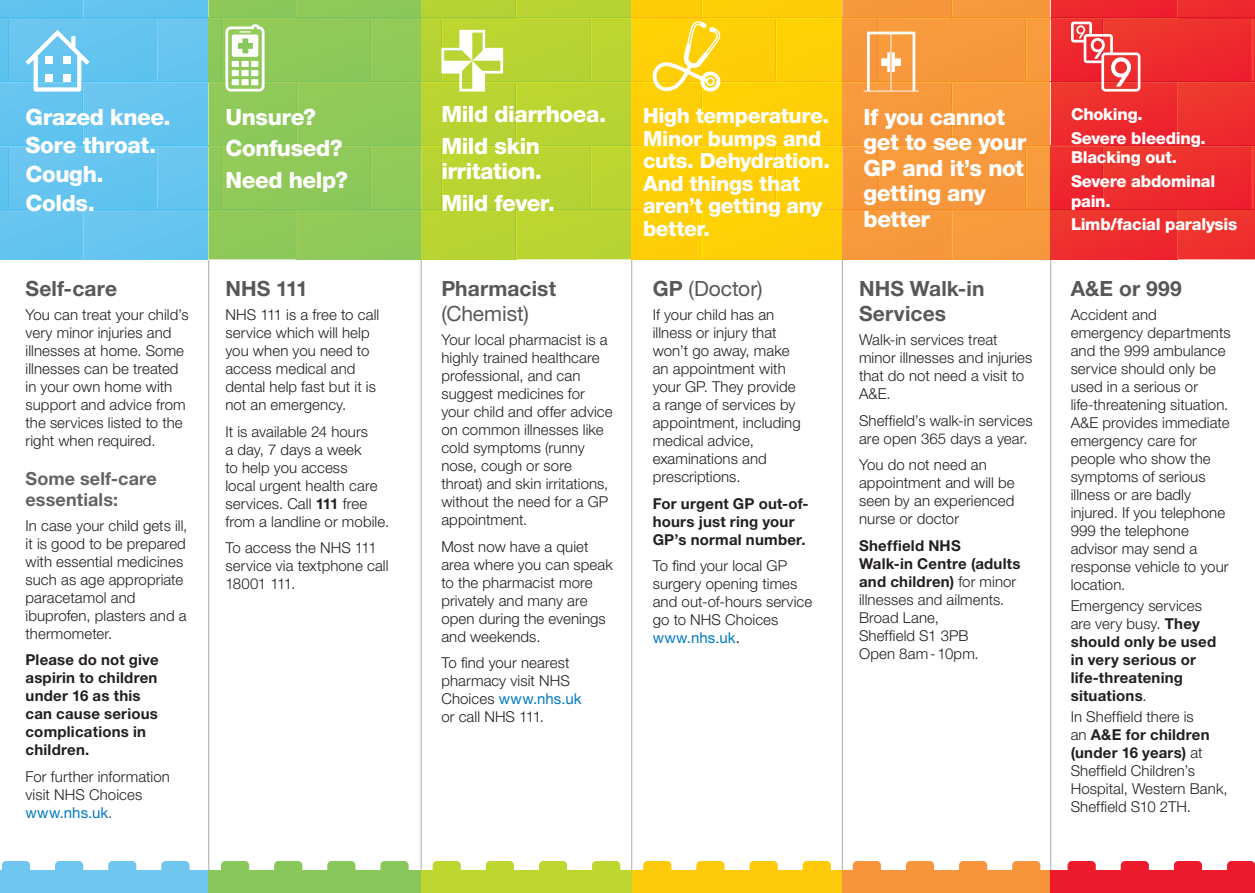
<style>
.page{position:relative;width:1255px;height:893px;background:#fff}
.page>*{position:absolute;margin:0;border:0;box-sizing:border-box;transform-origin:0 0}
.t1{font:800 22.5px/25.5px "Helvetica Neue LT Pro";letter-spacing:-.02em;color:#fff}
.t2{font:800 21px/22.5px "Helvetica Neue LT Pro";letter-spacing:-.02em;color:#fff}
.service_header{font:700 21px/25.2px "Helvetica Neue LT Pro";letter-spacing:.005em;color:#57585a}
.service_header-2{font:21px "Helvetica Neue LT Pro";color:#57585a}
.subhead{font:700 18px/21.6px "Helvetica Neue LT Pro";letter-spacing:.005em;color:#636366}
.t3{font:800 16.5px/19.5px "Helvetica Neue LT Pro";letter-spacing:-.015em;color:#fff}
.body{font:300 15px/18px "Helvetica Neue LT Pro";letter-spacing:.005em;color:#231f20}
.body-2{font:700 15px/18px "Helvetica Neue LT Pro";letter-spacing:.015em;color:#231f20}
.s1{font-weight:400;color:#007ac2}
.s2{font-weight:700}
.s3{font-weight:400}
.s4{font-weight:300}
</style>
<div class="page">
<hr style="left:421px;top:259px;width:1px;height:634px;background:#a8a9ad">
<hr style="left:631px;top:259px;width:1px;height:634px;background:#a8a9ad">
<hr style="left:208px;top:259px;width:1px;height:634px;background:#a8a9ad">
<hr style="left:842px;top:259px;width:1px;height:634px;background:#a8a9ad">
<hr style="left:1050px;top:259px;width:1px;height:634px;background:#a8a9ad">
<div style="left:0;top:870px;width:208px;height:23px;background:#6fc6ef"></div>
<div style="left:208px;top:870px;width:213px;height:23px;background:#88c75a"></div>
<div style="left:421px;top:870px;width:210px;height:23px;background:#bed630"></div>
<div style="left:631px;top:870px;width:211px;height:23px;background:#feca0a"></div>
<div style="left:842px;top:870px;width:208px;height:23px;background:#f7943c"></div>
<div style="left:1050px;top:870px;width:204px;height:23px;background:#ee1b2d"></div>
<div style="left:432px;top:861px;width:29px;height:15px;background:#bed630;border-radius:4px"></div>
<div style="left:486px;top:861px;width:28px;height:15px;background:#bed630;border-radius:4px"></div>
<div style="left:539px;top:861px;width:28px;height:15px;background:#bed630;border-radius:4px"></div>
<div style="left:592px;top:861px;width:28px;height:15px;background:#bed630;border-radius:4px"></div>
<div style="left:221px;top:861px;width:28px;height:15px;background:#88c75a;border-radius:4px"></div>
<div style="left:274px;top:861px;width:28px;height:15px;background:#88c75a;border-radius:4px"></div>
<div style="left:327px;top:861px;width:28px;height:15px;background:#88c75a;border-radius:4px"></div>
<div style="left:380px;top:861px;width:28px;height:15px;background:#88c75a;border-radius:4px"></div>
<div style="left:2px;top:861px;width:28px;height:15px;background:#6fc6ef;border-radius:4px"></div>
<div style="left:55px;top:861px;width:28px;height:15px;background:#6fc6ef;border-radius:4px"></div>
<div style="left:108px;top:861px;width:28px;height:15px;background:#6fc6ef;border-radius:4px"></div>
<div style="left:161px;top:861px;width:28px;height:15px;background:#6fc6ef;border-radius:4px"></div>
<div style="left:643px;top:861px;width:28px;height:15px;background:#feca0a;border-radius:4px"></div>
<div style="left:696px;top:861px;width:28px;height:15px;background:#feca0a;border-radius:4px"></div>
<div style="left:749px;top:861px;width:28px;height:15px;background:#feca0a;border-radius:4px"></div>
<div style="left:802px;top:861px;width:28px;height:15px;background:#feca0a;border-radius:4px"></div>
<div style="left:852px;top:861px;width:28px;height:15px;background:#f7943c;border-radius:4px"></div>
<div style="left:905px;top:861px;width:29px;height:15px;background:#f7943c;border-radius:4px"></div>
<div style="left:959px;top:861px;width:28px;height:15px;background:#f7943c;border-radius:4px"></div>
<div style="left:1012px;top:861px;width:28px;height:15px;background:#f7943c;border-radius:4px"></div>
<div style="left:1067px;top:861px;width:28px;height:15px;background:#ee1b2d;border-radius:4px"></div>
<div style="left:1120px;top:861px;width:28px;height:15px;background:#ee1b2d;border-radius:4px"></div>
<div style="left:1173px;top:861px;width:28px;height:15px;background:#ee1b2d;border-radius:4px"></div>
<div style="left:1226px;top:861px;width:28px;height:15px;background:#ee1b2d;border-radius:4px"></div>
<svg style="left:0;top:0;width:1254px;height:259px;background:#c3ab55"></svg>
<p class="t1" style="left:26px;top:104px;width:147px">Grazed knee.</p>
<p class="t1" style="left:26px;top:133px;width:132px">Sore throat.</p>
<p class="t1" style="left:26px;top:161px;width:79px">Cough.</p>
<p class="t1" style="left:26px;top:190px;width:71px">Colds.</p>
<p class="service_header" style="left:26px;top:275px;width:93px">Self-care</p>
<p class="body" style="left:26px;top:305px;width:165px">You can treat your child’s very minor injuries and illnesses at home. Some illnesses can be treated in your own home with support and advice from the services listed to the right when required.</p>
<p class="subhead" style="left:26px;top:467px;width:133px">Some self-care essentials:</p>
<p class="body" style="left:26px;top:516px;width:163px">In case your child gets ill, it is good to be prepared with essential medicines such as age appropriate paracetamol and ibuprofen, plasters and a thermometer.</p>
<p class="body-2" style="left:26px;top:650px;width:135px">Please do not give aspirin to children under 16 as this can cause serious complications in children.</p>
<p class="body" style="left:26px;top:767px;width:146px">For further information visit NHS Choices <span class="s1">www.nhs.uk</span>.</p>
<p class="t1" style="left:225px;top:104px;width:92px">Unsure?</p>
<p class="t1" style="left:225px;top:136px;width:119px">Confused?</p>
<p class="t1" style="left:225px;top:167px;width:124px">Need help?</p>
<p class="service_header" style="left:225px;top:275px;width:84px">NHS 111</p>
<p class="body" style="left:225px;top:305px;width:155px">NHS 111 is a free to call service which will help you when you need to access medical and dental help fast but it is not an emergency.</p>
<p class="body" style="left:225px;top:422px;width:165px">It is available 24 hours<br>a day, 7 days a week<br>to help you access<br>local urgent health care services. Call <span class="s2">111</span> free from a landline or mobile.</p>
<p class="body" style="left:225px;top:538px;width:165px">To access the NHS 111 service via textphone call<br>18001 111.</p>
<p class="t1" style="left:441px;top:101px;width:166px">Mild diarrhoea.</p>
<p class="t1" style="left:441px;top:133px;width:102px">Mild skin irritation.</p>
<p class="t1" style="left:441px;top:190px;width:115px">Mild fever.</p>
<p class="service_header" style="left:441px;top:275px;width:116px">Pharmacist <span class="s3">(Chemist)</span></p>
<p class="body" style="left:441px;top:331px;width:173px">Your local pharmacist is a highly trained healthcare professional, and can suggest medicines for your child and offer advice on common illnesses like cold symptoms (runny nose, cough or sore throat) and skin irritations, without the need for a GP appointment.</p>
<p class="body" style="left:441px;top:537px;width:173px">Most now have a quiet area where you can speak to the pharmacist more privately and many are open during the evenings and weekends.</p>
<p class="body" style="left:441px;top:654px;width:142px">To find your nearest pharmacy visit NHS<br>Choices <span class="s1">www.nhs.uk </span>or call NHS 111.</p>
<p class="t2" style="left:643px;top:105px;width:188px">High temperature.<br>Minor bumps and cuts. Dehydration.<br>And things that aren’t getting any better.</p>
<p class="service_header-2" style="left:652px;top:276px;width:111px"><span class="s2">GP</span> (Doctor)</p>
<p class="body" style="left:652px;top:305px;width:149px">If your child has an illness or injury that won’t go away, make an appointment with your GP. They provide a range of services by appointment, including medical advice, examinations and prescriptions.</p>
<p class="body-2" style="left:652px;top:494px;width:157px">For urgent GP out-of&shy;hours just ring your<br>GP’s normal number.</p>
<p class="body" style="left:652px;top:556px;width:161px">To find your local GP surgery opening times and out-of-hours service go to NHS Choices <span class="s1">www.nhs.uk</span><span class="s3">.</span></p>
<p class="t1" style="left:863px;top:104px;width:164px">If you cannot get to see your<br>GP and it’s not getting any better</p>
<p class="t3" style="left:1070px;top:105px;width:73px">Choking.</p>
<p class="t3" style="left:1070px;top:128px;width:136px">Severe bleeding.<br>Blacking out.</p>
<p class="t3" style="left:1070px;top:172px;width:146px">Severe abdominal pain.</p>
<p class="t3" style="left:1070px;top:215px;width:168px">Limb/facial paralysis</p>
<p class="service_header" style="left:859px;top:275px;width:127px">NHS Walk-in<br>Services</p>
<p class="body" style="left:859px;top:331px;width:175px">Walk-in services treat minor illnesses and injuries that do not need a visit to<br>A&amp;E.</p>
<p class="body" style="left:859px;top:411px;width:175px">Sheffield’s walk-in services are open 365 days a year.</p>
<p class="body" style="left:859px;top:456px;width:157px">You do not need an appointment and will be seen by an experienced nurse or doctor</p>
<p class="body" style="left:859px;top:536px;width:163px"><span class="s2">Sheffield NHS<br>Walk-in Centre (adults and children)</span> for minor illnesses and ailments.<br>Broad Lane,<br>Sheffield S1 3PB<br>Open 8am-10pm.</p>
<p class="service_header" style="left:1070px;top:275px;width:113px">A&amp;E or 999</p>
<p class="body" style="left:1070px;top:305px;width:161px">Accident and emergency departments and the 999 ambulance service should only be used in a serious or life-threatening situation.<br>A&amp;E provides immediate emergency care for people who show the symptoms of serious illness or are badly injured. If you telephone<br>999 the telephone advisor may send a response vehicle to your location.</p>
<p class="body-2" style="left:1070px;top:597px;width:147px"><span class="s4">Emergency services are very busy.</span> They should only be used in very serious or life-threatening situations<span class="s4">.</span></p>
<p class="body" style="left:1070px;top:708px;width:158px">In Sheffield there is<br>an <span class="s2">A&amp;E for children (under 16 years)</span> at<br>Sheffield Children’s<br>Hospital, Western Bank,<br>Sheffield S10 2TH.</p>
</div>
